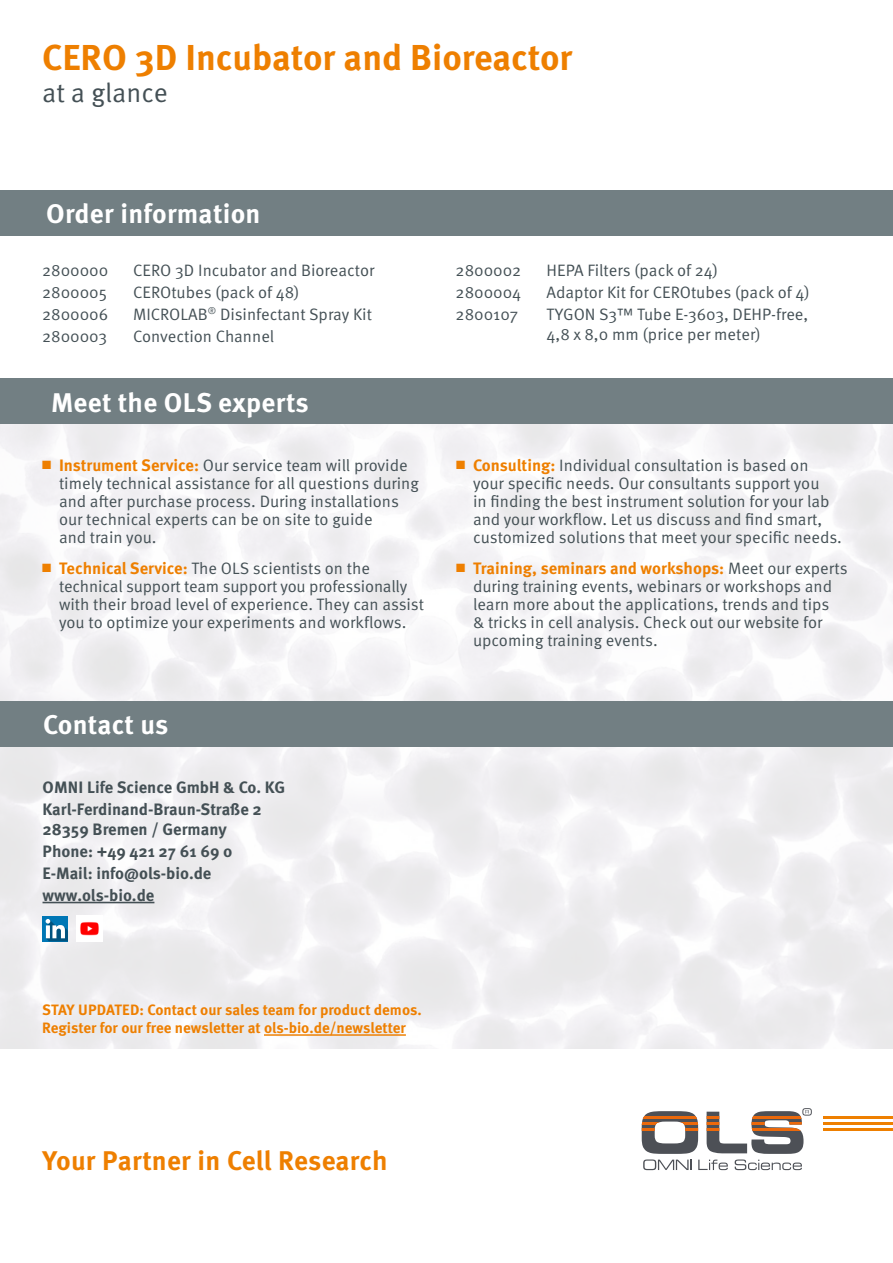
<style>
.page{position:relative;width:893px;height:1263px;background:#fff}
.page>*{position:absolute;margin:0;border:0;box-sizing:border-box;transform-origin:0 0}
.t1{font:700 36px "Meta Pro";color:#ee7f00}
.t2{font:700 27px "Meta Pro";letter-spacing:.01em;color:#fff}
.t3{font:700 27px "Meta Pro";letter-spacing:.005em;color:#ee7f00}
.t4{font:27px "Meta Pro Norm";color:#445055}
.t5{font:16.5px/18px "Meta Pro Norm";color:#445055}
.t6{font:700 16.5px/21.9px "Meta Pro";color:#445055}
.t7{font:700 16.5px "Meta Pro";color:#ee7f00}
.t8{font:700 15px/18px "Meta Pro";color:#ee7f00}
.s1{color:#fff}
.s2{color:#ee7f00}
.s3{font-family:"Meta Pro";font-weight:700;color:#ee7f00}
.s4{font-family:"Meta Pro Norm";font-weight:400;color:#445055}
</style>
<div class="page">
<div style="left:0;top:422px;width:893px;height:841px;background:#f4f3f6"></div>
<div style="left:0;top:378px;width:893px;height:46px;background:#727f83"></div>
<hr style="left:43px;top:902px;width:111px;height:1px;background:#445055">
<div style="left:0;top:701px;width:893px;height:45px;background:#727f83"></div>
<div style="left:0;top:190px;width:893px;height:46px;background:#727f83"></div>
<hr style="left:264px;top:1034px;width:142px;height:2px;background:#ee7f00">
<svg style="left:642px;top:1108px;width:170px;height:62px"></svg>
<hr style="left:823px;top:1116px;width:70px;height:3px;background:#ee7f00">
<hr style="left:823px;top:1122px;width:70px;height:3px;background:#ee7f00">
<hr style="left:823px;top:1129px;width:70px;height:2px;background:#ee7f00">
<svg style="left:43px;top:916px;width:25px;height:25px"></svg>
<svg style="left:46px;top:919px;width:22px;height:22px"></svg>
<img style="left:77px;top:916px;width:25px;height:25px">
<h1 class="t1" style="left:42px;top:29px;width:532px">CERO 3D Incubator and Bioreactor</h1>
<h2 class="t4" style="left:42px;top:72px;width:127px">at a glance</h2>
<h2 class="t2" style="left:46px;top:193px;width:216px">Order information</h2>
<p class="t5" style="left:25px;top:260px;width:85px"><span class="s1">■</span> 2800000</p>
<p class="t5" style="left:133px;top:260px;width:243px">CERO 3D Incubator and Bioreactor</p>
<p class="t5" style="left:25px;top:282px;width:84px"><span class="s1">■</span> 2800005</p>
<p class="t5" style="left:133px;top:282px;width:168px">CEROtubes (pack of 48)</p>
<p class="t5" style="left:25px;top:304px;width:85px"><span class="s1">■</span> 2800006</p>
<p class="t5" style="left:133px;top:304px;width:240px">MICROLAB<sup>®</sup> Disinfectant Spray Kit</p>
<p class="t5" style="left:25px;top:326px;width:83px"><span class="s1">■</span> 2800003</p>
<p class="t5" style="left:133px;top:326px;width:143px">Convection Channel</p>
<p class="t5" style="left:439px;top:260px;width:84px"><span class="s1">■</span> 2800002</p>
<p class="t5" style="left:547px;top:260px;width:173px">HEPA Filters (pack of 24)</p>
<p class="t5" style="left:439px;top:282px;width:84px"><span class="s1">■</span> 2800004</p>
<p class="t5" style="left:547px;top:282px;width:265px">Adaptor Kit for CEROtubes (pack of 4)</p>
<p class="t5" style="left:439px;top:304px;width:81px"><span class="s1">■</span> 2800107</p>
<p class="t5" style="left:547px;top:303px;width:263px;line-height:19.8px">TYGON S3™ Tube E-3603, DEHP-free,<br>4,8 x 8,0 mm (price per meter)</p>
<h2 class="t2" style="left:51px;top:381px;width:259px">Meet the OLS experts</h2>
<p class="t5" style="left:59px;top:455px;width:361px;text-indent:-17px"><span class="s2">■</span> <span class="s3">Instrument Service:</span> Our service team will provide timely technical assistance for all questions during and after purchase process. During installations our technical experts can be on site to guide<br>and train you.</p>
<p class="t5" style="left:59px;top:558px;width:367px;text-indent:-17px"><span class="s2">■</span> <span class="s3">Technical Service:</span> The OLS scientists on the technical support team support you professionally with their broad level of experience. They can assist you to optimize your experiments and workflows.</p>
<p class="t5" style="left:473px;top:455px;width:370px;text-indent:-17px"><span class="s2">■</span> <span class="s3">Consulting:</span> Individual consultation is based on your specific needs. Our consultants support you<br>in finding the best instrument solution for your lab and your workflow. Let us discuss and find smart, customized solutions that meet your specific needs.</p>
<p class="t7" style="left:456px;top:555px;width:393px">■ Training, seminars and workshops: <span class="s4">Meet our experts</span></p>
<p class="t5" style="left:473px;top:576px;width:361px">during training events, webinars or workshops and learn more about the applications, trends and tips &amp; tricks in cell analysis. Check out our website for upcoming training events.</p>
<h2 class="t2" style="left:43px;top:703px;width:127px">Contact us</h2>
<p class="t6" style="left:43px;top:775px;width:244px">OMNI Life Science GmbH &amp; Co. KG<br>Karl-Ferdinand-Braun-Straße 2</p>
<p class="t6" style="left:43px;top:817px;width:191px">28359 Bremen / Germany<br>Phone: +49 421 27 61 69 0<br>E-Mail: info@ols-bio.de www.ols-bio.de</p>
<p class="t8" style="left:42px;top:1000px;width:381px">STAY UPDATED: Contact our sales team for product demos.<br>Register for our free newsletter at ols-bio.de/newsletter</p>
<h2 class="t3" style="left:43px;top:1140px;width:347px">Your Partner in Cell Research</h2>
</div>
